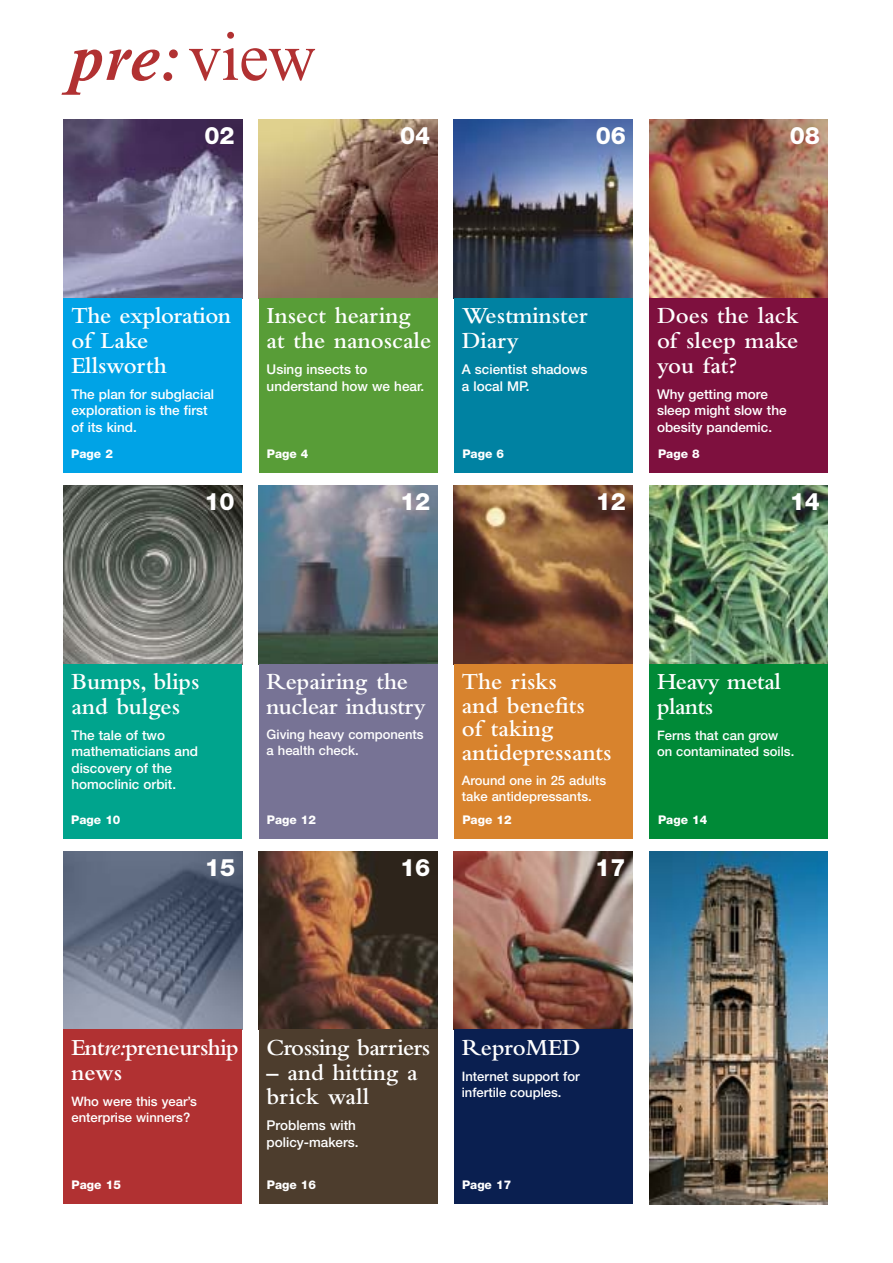
<style>
.page{position:relative;width:893px;height:1263px;background:#fff}
.page>*{position:absolute;margin:0;border:0;box-sizing:border-box;transform-origin:0 0}
.t1{font:italic 600 66.75px "Times NRMT";color:#b13132}
.t2{font:600 24px/24.8px "Bembo";color:#fff}
.t3{font:600 24px/24.8px "Bembo";letter-spacing:-.02em;color:#fff}
.t4{font:800 24px "Helvetica Neue";color:#fff}
.t5{font:600 24px "Bembo";letter-spacing:-.025em;color:#fff}
.t6{font:500 13.5px/16.5px "Helvetica Neue";color:#fff}
.t7{font:500 13.05px/16.5px "Helvetica Neue";color:#fff}
.t8{font:800 12px "Helvetica Neue";color:#fff}
.s1{font-weight:400;font-style:normal}
.s2{font-style:italic}
</style>
<div class="page">
<img style="left:64px;top:851px;width:178px;height:179px">
<img style="left:259px;top:485px;width:178px;height:179px">
<img style="left:454px;top:485px;width:178px;height:179px">
<img style="left:649px;top:485px;width:179px;height:179px">
<img style="left:64px;top:485px;width:178px;height:179px">
<img style="left:259px;top:120px;width:178px;height:178px">
<img style="left:454px;top:120px;width:178px;height:178px">
<img style="left:649px;top:120px;width:179px;height:178px">
<img style="left:64px;top:120px;width:178px;height:178px">
<div style="left:64px;top:664px;width:178px;height:174px;background:#00a48d"></div>
<div style="left:259px;top:664px;width:178px;height:174px;background:#777395"></div>
<div style="left:454px;top:664px;width:178px;height:174px;background:#d8832d"></div>
<div style="left:649px;top:664px;width:179px;height:174px;background:#008a37"></div>
<div style="left:64px;top:298px;width:178px;height:175px;background:#00a3e6"></div>
<div style="left:259px;top:298px;width:178px;height:175px;background:#589d37"></div>
<div style="left:454px;top:298px;width:178px;height:175px;background:#0082a2"></div>
<div style="left:649px;top:298px;width:179px;height:175px;background:#7e103e"></div>
<div style="left:64px;top:1030px;width:178px;height:174px;background:#b13132"></div>
<img style="left:259px;top:851px;width:178px;height:179px">
<div style="left:259px;top:1030px;width:178px;height:174px;background:#4d3d2d"></div>
<img style="left:454px;top:851px;width:178px;height:179px">
<img style="left:649px;top:851px;width:179px;height:353px">
<div style="left:454px;top:1030px;width:178px;height:174px;background:#0a1f50"></div>
<h1 class="t1" style="left:69px;top:32px;width:249px">pre:<span class="s1">view</span></h1>
<h2 class="t4" style="left:204px;top:127px;width:32px">02</h2>
<h2 class="t4" style="left:400px;top:127px;width:32px">04</h2>
<h2 class="t4" style="left:596px;top:127px;width:32px">06</h2>
<h2 class="t4" style="left:790px;top:127px;width:32px">08</h2>
<h2 class="t2" style="left:71px;top:306px;width:161px">The exploration of Lake<br>Ellsworth</h2>
<p class="t6" style="left:71px;top:387px;width:144px">The plan for subglacial exploration is the first of its kind.</p>
<h2 class="t2" style="left:267px;top:306px;width:166px">Insect hearing at the nanoscale</h2>
<p class="t6" style="left:267px;top:362px;width:159px">Using insects to understand how we hear.</p>
<h2 class="t2" style="left:462px;top:306px;width:127px">Westminster<br>Diary</h2>
<p class="t6" style="left:462px;top:362px;width:127px">A scientist shadows a local MP.</p>
<h2 class="t2" style="left:657px;top:306px;width:143px;text-align:justify">Does the lack of sleep make you fat?</h2>
<p class="t6" style="left:657px;top:387px;width:131px">Why getting more sleep might slow the obesity pandemic.</p>
<p class="t8" style="left:71px;top:449px;width:43px">Page 2</p>
<p class="t8" style="left:267px;top:449px;width:43px">Page 4</p>
<p class="t8" style="left:462px;top:449px;width:43px">Page 6</p>
<p class="t8" style="left:658px;top:449px;width:43px">Page 8</p>
<h2 class="t4" style="left:204px;top:493px;width:32px">10</h2>
<h2 class="t4" style="left:400px;top:493px;width:32px">12</h2>
<h2 class="t4" style="left:596px;top:493px;width:32px">12</h2>
<h2 class="t4" style="left:790px;top:493px;width:32px">14</h2>
<h2 class="t2" style="left:71px;top:671px;width:130px">Bumps, blips and bulges</h2>
<p class="t6" style="left:71px;top:728px;width:128px">The tale of two mathematicians and discovery of the homoclinic orbit.</p>
<h2 class="t2" style="left:267px;top:671px;width:160px">Repairing the nuclear industry</h2>
<p class="t7" style="left:267px;top:728px;width:159px;line-height:16px">Giving heavy components a health check.</p>
<h2 class="t2" style="left:462px;top:672px;width:151px;line-height:23.5px">The risks<br>and benefits<br>of taking antidepressants</h2>
<p class="t7" style="left:462px;top:774px;width:146px;line-height:16px">Around one in 25 adults take antidepressants.</p>
<h2 class="t3" style="left:657px;top:671px;width:125px">Heavy metal plants</h2>
<p class="t7" style="left:657px;top:728px;width:139px">Ferns that can grow on contaminated soils.</p>
<p class="t8" style="left:71px;top:815px;width:51px">Page 10</p>
<p class="t8" style="left:267px;top:815px;width:51px">Page 12</p>
<p class="t8" style="left:462px;top:815px;width:51px">Page 12</p>
<p class="t8" style="left:658px;top:815px;width:51px">Page 14</p>
<h2 class="t4" style="left:205px;top:859px;width:32px">15</h2>
<h2 class="t4" style="left:400px;top:859px;width:32px">16</h2>
<h2 class="t4" style="left:595px;top:859px;width:32px">17</h2>
<h2 class="t3" style="left:71px;top:1037px;width:169px">Ent<span class="s2">re:</span>preneurship news</h2>
<p class="t7" style="left:71px;top:1094px;width:127px">Who were this year’s enterprise winners?</p>
<p class="t8" style="left:72px;top:1180px;width:51px">Page 15</p>
<h2 class="t5" style="left:267px;top:1039px;width:165px">Crossing barriers</h2>
<h2 class="t2" style="left:267px;top:1062px;width:153px">– and hitting a brick wall</h2>
<p class="t6" style="left:267px;top:1118px;width:94px">Problems with policy-makers.</p>
<p class="t8" style="left:267px;top:1180px;width:51px">Page 16</p>
<h2 class="t2" style="left:462px;top:1037px;width:120px">ReproMED</h2>
<p class="t7" style="left:462px;top:1069px;width:119px">Internet support for infertile couples.</p>
<p class="t8" style="left:462px;top:1180px;width:51px">Page 17</p>
</div>
